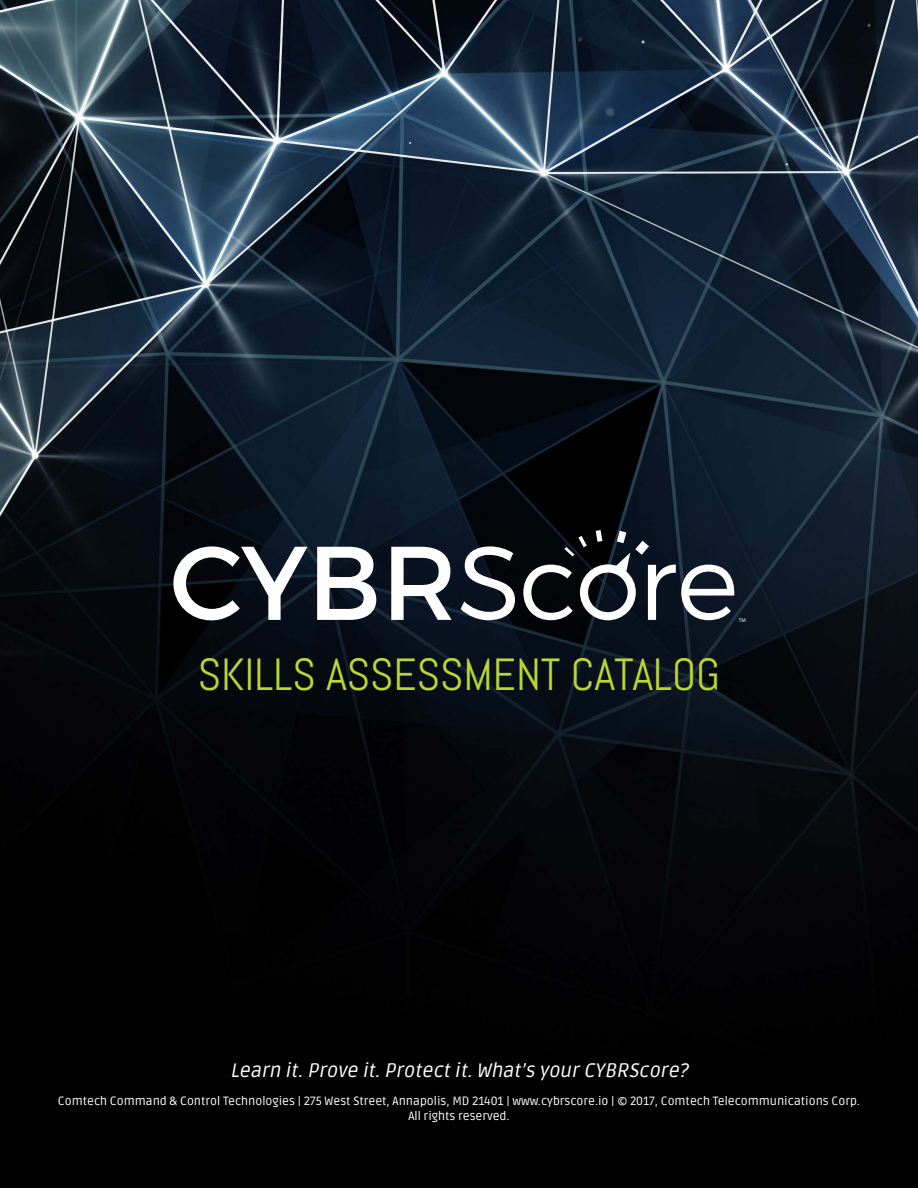
<style>
.page{position:relative;width:918px;height:1188px;background:#fff}
.page>*{position:absolute;margin:0;border:0;box-sizing:border-box;transform-origin:0 0}
.t1{font:45px "Abel";color:#bcd633}
.t2{font:italic 19.5px "Ruda";color:#fff}
.t3{font:12px/14.4px "Ruda";color:#fff;text-align:center}
.t4{font:5.4px "Myriad Pro";color:#fff}
</style>
<div class="page">
<img style="left:0;top:0;width:918px;height:1188px">
<svg style="left:173px;top:546px;width:134px;height:74px"></svg>
<svg style="left:317px;top:547px;width:59px;height:73px"></svg>
<svg style="left:391px;top:547px;width:61px;height:73px"></svg>
<svg style="left:461px;top:546px;width:54px;height:74px"></svg>
<svg style="left:523px;top:530px;width:212px;height:90px"></svg>
<p class="t1" style="left:198px;top:646px;width:524px">SKILLS ASSESSMENT CATALOG</p>
<p class="t4" style="left:739px;top:617px;width:9px">TM</p>
<p class="t2" style="left:230px;top:1060px;width:463px">Learn it.Prove it.Protectit.What’s your CYBRScore?</p>
<p class="t3" style="left:58px;top:1094px;width:804px">Comtech Command &amp; Control Technologies | 275 West Street, Annapolis, MD 21401 | www.cybrscore.io | © 2017, Comtech Telecommunications Corp.<br>All rights reserved.</p>
</div>
